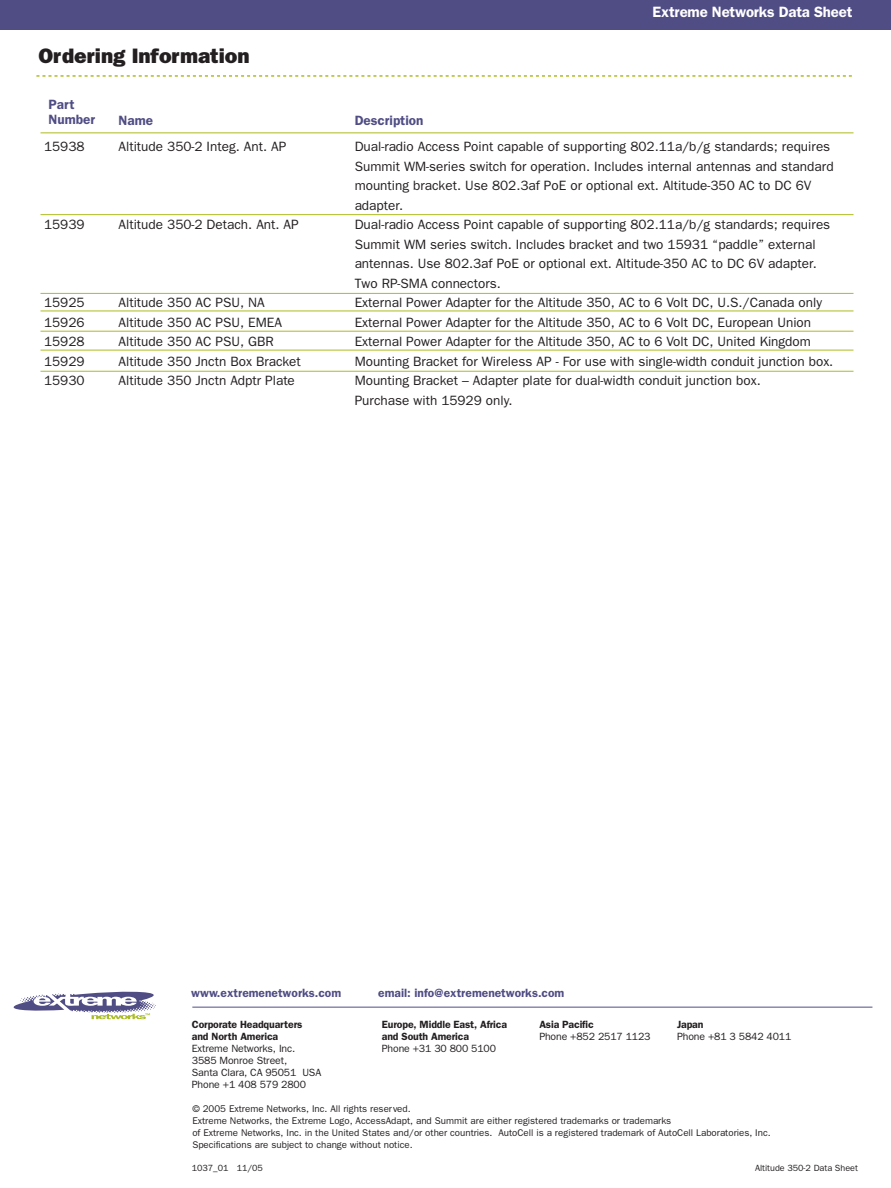
<style>
.page{position:relative;width:891px;height:1188px;background:#fff}
.page>*{position:absolute;margin:0;border:0;box-sizing:border-box;transform-origin:0 0}
.t1{font:800 21px "Franklin Gothic";color:#231f20}
.t2{font:600 15px "Franklin Gothic";letter-spacing:-.01em;color:#fff}
.t3{font:13.5px/19.5px "Franklin Gothic";color:#231f20}
.t4{font:600 13.5px/15px "Franklin Gothic";color:#504d85}
.t5{font:600 12px "Franklin Gothic";color:#504d85}
.t6{font:10.5px/12px "Franklin Gothic";letter-spacing:-.01em;color:#231f20}
.t7{font:600 10.5px/12px "Franklin Gothic";letter-spacing:-.01em;color:#231f20}
.t8{font:9.75px/12px "Franklin Gothic";color:#231f20}
.t9{font:9px "Franklin Gothic";color:#231f20}
</style>
<div class="page">
<div style="left:0;top:0;width:891px;height:29px;background:#504d85"></div>
<svg style="left:36px;top:75px;width:816px;height:2px"></svg>
<hr style="left:40px;top:132px;width:814px;height:1px;background:#aebc21">
<hr style="left:40px;top:214px;width:814px;height:1px;background:#aebc21">
<hr style="left:192px;top:1007px;width:680px;height:1px;background:#504d85">
<svg style="left:13px;top:991px;width:143px;height:28px"></svg>
<hr style="left:40px;top:293px;width:814px;height:1px;background:#aebc21">
<hr style="left:40px;top:311px;width:814px;height:1px;background:#aebc21">
<hr style="left:40px;top:331px;width:814px;height:1px;background:#aebc21">
<hr style="left:40px;top:350px;width:814px;height:1px;background:#aebc21">
<hr style="left:40px;top:371px;width:814px;height:1px;background:#aebc21">
<h1 class="t1" style="left:39px;top:43px;width:213px">Ordering Information</h1>
<p class="t4" style="left:49px;top:97px;width:48px">Part<br>Number</p>
<p class="t3" style="left:44px;top:137px;width:42px">15938</p>
<p class="t4" style="left:119px;top:112px;width:36px">Name</p>
<p class="t3" style="left:119px;top:137px;width:169px">Altitude 350-2 Integ. Ant. AP</p>
<p class="t3" style="left:44px;top:215px;width:42px">15939</p>
<p class="t3" style="left:44px;top:293px;width:42px;text-align:justify">15925<br>15926<br>15928<br>15929<br>15930</p>
<p class="t3" style="left:119px;top:215px;width:182px">Altitude 350-2 Detach. Ant. AP</p>
<p class="t3" style="left:119px;top:293px;width:184px">Altitude 350 AC PSU, NA<br>Altitude 350 AC PSU, EMEA<br>Altitude 350 AC PSU, GBR<br>Altitude 350 Jnctn Box Bracket<br>Altitude 350 Jnctn Adptr Plate</p>
<p class="t4" style="left:355px;top:112px;width:70px">Description</p>
<p class="t2" style="left:653px;top:3px;width:201px">Extreme Networks Data Sheet</p>
<p class="t3" style="left:355px;top:137px;width:480px">Dual-radio Access Point capable of supporting 802.11a/b/g standards; requires Summit WM-series switch for operation. Includes internal antennas and standard mounting bracket. Use 802.3af PoE or optional ext. Altitude-350 AC to DC 6V adapter.<br>Dual-radio Access Point capable of supporting 802.11a/b/g standards; requires Summit WM series switch. Includes bracket and two 15931 “paddle” external antennas. Use 802.3af PoE or optional ext. Altitude-350 AC to DC 6V adapter.<br>Two RP-SMA connectors.<br>External Power Adapter for the Altitude 350, AC to 6 Volt DC, U.S./Canada only External Power Adapter for the Altitude 350, AC to 6 Volt DC, European Union External Power Adapter for the Altitude 350, AC to 6 Volt DC, United Kingdom Mounting Bracket for Wireless AP - For use with single-width conduit junction box.<br>Mounting Bracket – Adapter plate for dual-width conduit junction box.<br>Purchase with 15929 only.</p>
<p class="t5" style="left:191px;top:986px;width:151px">www.extremenetworks.com</p>
<p class="t5" style="left:378px;top:986px;width:188px">email: info@extremenetworks.com</p>
<p class="t7" style="left:192px;top:1018px;width:112px">Corporate Headquarters and North America</p>
<p class="t6" style="left:192px;top:1042px;width:131px">Extreme Networks, Inc.<br>3585 Monroe Street,<br>Santa Clara, CA 95051 USA<br>Phone +1 408 579 2800</p>
<p class="t7" style="left:382px;top:1018px;width:127px">Europe, Middle East, Africa and South America</p>
<p class="t6" style="left:382px;top:1042px;width:116px">Phone +31 30 800 5100</p>
<p class="t7" style="left:539px;top:1018px;width:56px">Asia Pacific</p>
<p class="t6" style="left:539px;top:1030px;width:113px">Phone +852 2517 1123</p>
<p class="t7" style="left:677px;top:1018px;width:28px">Japan</p>
<p class="t6" style="left:677px;top:1030px;width:116px">Phone +81 3 5842 4011</p>
<p class="t8" style="left:192px;top:1102px;width:580px">© 2005 Extreme Networks, Inc. All rights reserved.<br>Extreme Networks, the Extreme Logo, AccessAdapt, and Summit are either registered trademarks or trademarks<br>of Extreme Networks, Inc. in the United States and/or other countries. AutoCell is a registered trademark of AutoCell Laboratories, Inc.<br>Specifications are subject to change without notice.</p>
<p class="t9" style="left:192px;top:1162px;width:73px">1037_01 11/05</p>
<p class="t9" style="left:755px;top:1162px;width:104px">Altitude 350-2 Data Sheet</p>
</div>
